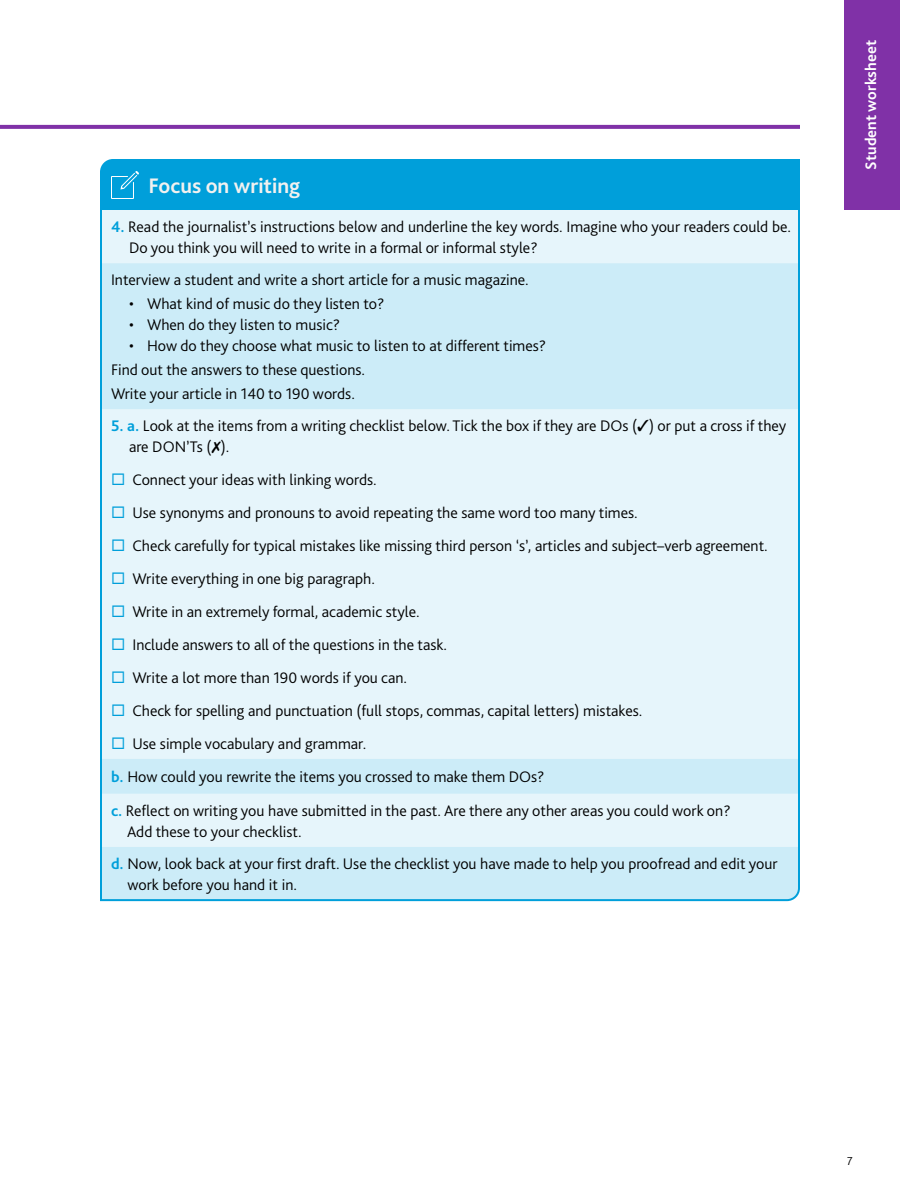
<style>
.page{position:relative;width:900px;height:1200px;background:#fff}
.page>*{position:absolute;margin:0;border:0;box-sizing:border-box;transform-origin:0 0}
.t1{font:700 22px "Bliss Pro";color:#f2f1f0}
.t2{font:300 16px/21px "Bliss Pro";color:#000}
.t3{font:700 16px "Bliss Pro";color:#fff}
.t4{font:300 12px "Bliss Pro";color:#000}
.s1{font-weight:700;color:#009fda}
.s2{color:#009fda}
</style>
<div class="page">
<div style="left:844px;top:0;width:56px;height:210px;background:#8031a7"></div>
<svg style="left:0;top:125px;width:800px;height:4px;background:#8337a9"></svg>
<svg style="left:100px;top:159px;width:700px;height:743px;background:#caeaf7"></svg>
<p class="t1" style="left:148px;top:172px;width:153px">Focus on writing</p>
<p class="t2" style="left:129px;top:216px;width:664px;text-indent:-18px"><span class="s1">4.</span> Read the journalist’s instructions below and underline the key words. Imagine who your readers could be.<br>Do you think you will need to write in a formal or informal style?</p>
<p class="t2" style="left:111px;top:269px;width:419px">Interview a student and write a short article for a music magazine.</p>
<p class="t2" style="left:129px;top:293px;width:257px">• What kind of music do they listen to?</p>
<p class="t2" style="left:129px;top:314px;width:213px">• When do they listen to music?</p>
<p class="t2" style="left:111px;top:334px;width:437px;line-height:24px;text-indent:18px">• How do they choose what music to listen to at different times?<br>Find out the answers to these questions.<br>Write your article in 140 to 190 words.</p>
<p class="t2" style="left:129px;top:415px;width:659px;text-indent:-18px"><span class="s1">5. a.</span> Look at the items from a writing checklist below. Tick the box if they are DOs (✓) or put a cross if they are DON’Ts (✗).</p>
<p class="t2" style="left:111px;top:469px;width:267px"><span class="s2">◻</span> Connect your ideas with linking words.</p>
<p class="t2" style="left:111px;top:502px;width:528px"><span class="s2">◻</span> Use synonyms and pronouns to avoid repeating the same word too many times.</p>
<p class="t2" style="left:111px;top:535px;width:658px"><span class="s2">◻</span> Check carefully for typical mistakes like missing third person ‘s’, articles and subject–verb agreement.</p>
<p class="t2" style="left:111px;top:568px;width:266px"><span class="s2">◻</span> Write everything in one big paragraph.</p>
<p class="t2" style="left:111px;top:601px;width:310px"><span class="s2">◻</span> Write in an extremely formal, academic style.</p>
<p class="t2" style="left:111px;top:634px;width:338px"><span class="s2">◻</span> Include answers to all of the questions in the task.</p>
<p class="t2" style="left:111px;top:667px;width:298px"><span class="s2">◻</span> Write a lot more than 190 words if you can.</p>
<p class="t2" style="left:111px;top:700px;width:533px"><span class="s2">◻</span> Check for spelling and punctuation (full stops, commas, capital letters) mistakes.</p>
<p class="t2" style="left:111px;top:726px;width:621px;line-height:33.6px"><span class="s2">◻</span> Use simple vocabulary and grammar.<br><span class="s1">b.</span> How could you rewrite the items you crossed to make them DOs?<br><span class="s1">c.</span> Reflect on writing you have submitted in the past. Are there any other areas you could work on?</p>
<p class="t2" style="left:111px;top:815px;width:668px;line-height:32.2px;text-indent:16px">Add these to your checklist.<br><span class="s1">d.</span> Now, look back at your first draft. Use the checklist you have made to help you proofread and edit your</p>
<p class="t2" style="left:127px;top:874px;width:171px">work before you hand it in.</p>
<p class="t3" style="left:861px;top:170px;width:131px;rotate:-90deg">Student worksheet</p>
<p class="t4" style="left:847px;top:1153px;width:7px">7</p>
</div>
